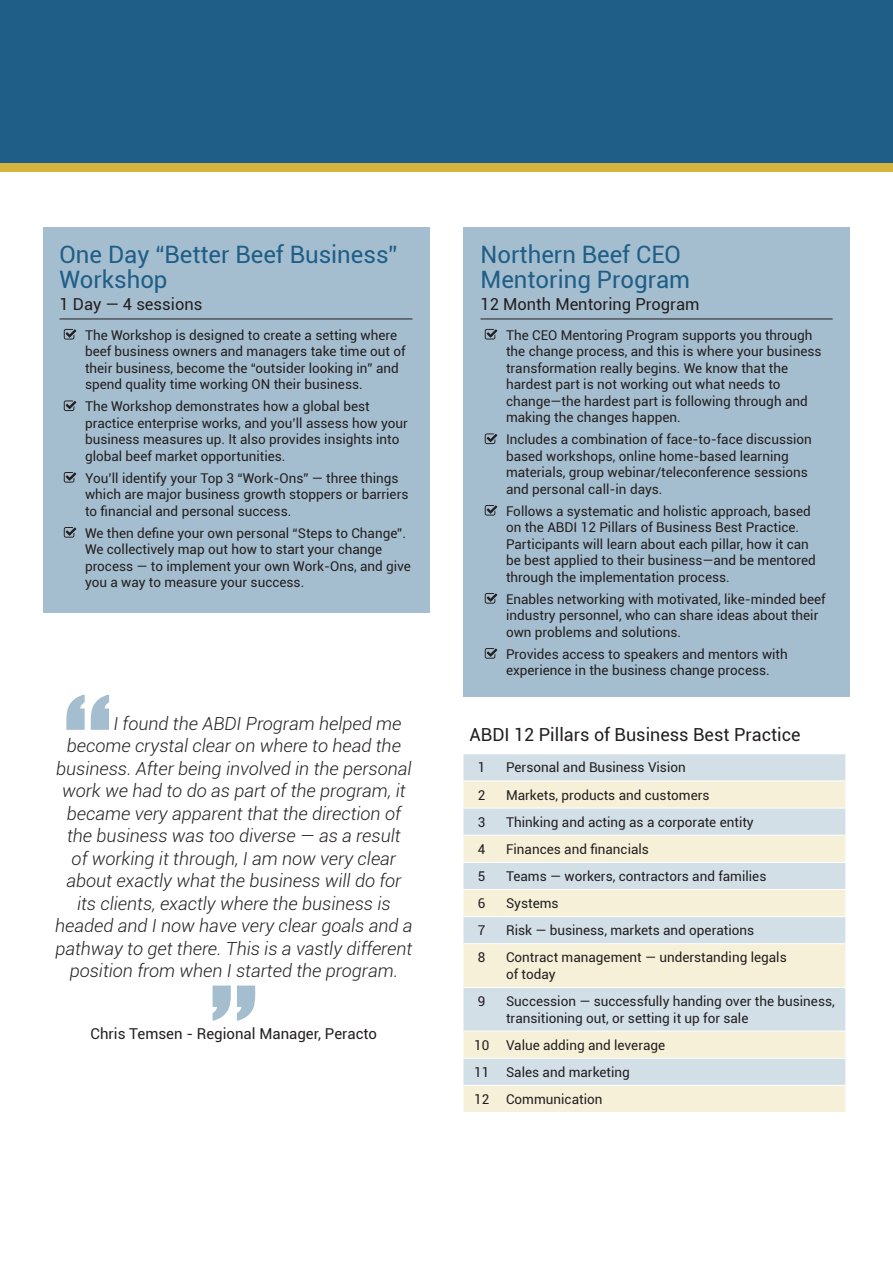
<style>
.page{position:relative;width:893px;height:1263px;background:#fff}
.page>*{position:absolute;margin:0;border:0;box-sizing:border-box;transform-origin:0 0}
.t1{font:24px/25.5px "Roboto";color:#1f5e87}
.quotation{font:italic 300 18px "Roboto";color:#231f20}
.t2{font:18px "Roboto";color:#231f20}
.intro_topics{font:16.5px "Roboto";color:#231f20}
.quote_author{font:15px "Roboto";color:#231f20}
.body_bullets{font:13.5px/16.5px "Roboto";color:#231f20}
.body{font:13.5px/16.5px "Roboto";color:#231f20}
.body_bullets_last{font:13.5px/16.5px "Roboto";color:#231f20}
</style>
<div class="page">
<div style="left:0;top:0;width:893px;height:164px;background:#1f5e87"></div>
<div style="left:0;top:164px;width:893px;height:8px;background:#d4b43d"></div>
<div style="left:43px;top:227px;width:386px;height:386px;background:#a5becf"></div>
<hr style="left:60px;top:319px;width:352px;height:1px;background:#231f20">
<svg style="left:64px;top:329px;width:12px;height:10px"></svg>
<svg style="left:64px;top:400px;width:12px;height:11px"></svg>
<svg style="left:64px;top:472px;width:12px;height:11px"></svg>
<svg style="left:64px;top:527px;width:12px;height:11px"></svg>
<div style="left:463px;top:227px;width:387px;height:470px;background:#a5becf"></div>
<hr style="left:480px;top:319px;width:353px;height:1px;background:#231f20">
<svg style="left:485px;top:329px;width:12px;height:10px"></svg>
<svg style="left:485px;top:433px;width:12px;height:11px"></svg>
<svg style="left:485px;top:505px;width:12px;height:11px"></svg>
<svg style="left:485px;top:593px;width:12px;height:11px"></svg>
<svg style="left:485px;top:648px;width:12px;height:11px"></svg>
<svg style="left:66px;top:694px;width:43px;height:36px"></svg>
<svg style="left:213px;top:985px;width:42px;height:36px"></svg>
<div style="left:463px;top:754px;width:382px;height:26px;background:#d2dfe7"></div>
<svg style="left:463px;top:781px;width:382px;height:331px;background:#e5e8df"></svg>
<hr style="left:463px;top:808px;width:37px;height:1px;background:#fff">
<hr style="left:500px;top:808px;width:345px;height:1px;background:#fff">
<hr style="left:463px;top:835px;width:37px;height:1px;background:#fff">
<hr style="left:500px;top:835px;width:345px;height:1px;background:#fff">
<hr style="left:463px;top:862px;width:37px;height:1px;background:#fff">
<hr style="left:500px;top:862px;width:345px;height:1px;background:#fff">
<hr style="left:463px;top:889px;width:37px;height:1px;background:#fff">
<hr style="left:500px;top:889px;width:345px;height:1px;background:#fff">
<hr style="left:463px;top:916px;width:37px;height:1px;background:#fff">
<hr style="left:500px;top:916px;width:345px;height:1px;background:#fff">
<hr style="left:463px;top:943px;width:37px;height:1px;background:#fff">
<hr style="left:500px;top:943px;width:345px;height:1px;background:#fff">
<hr style="left:463px;top:987px;width:37px;height:1px;background:#fff">
<hr style="left:500px;top:987px;width:345px;height:1px;background:#fff">
<hr style="left:463px;top:1031px;width:37px;height:1px;background:#fff">
<hr style="left:500px;top:1031px;width:345px;height:1px;background:#fff">
<hr style="left:463px;top:1058px;width:37px;height:1px;background:#fff">
<hr style="left:500px;top:1058px;width:345px;height:1px;background:#fff">
<hr style="left:463px;top:1085px;width:37px;height:1px;background:#fff">
<hr style="left:500px;top:1085px;width:345px;height:1px;background:#fff">
<h1 class="t1" style="left:60px;top:240px;width:340px">One Day “Better Beef Business”<br>Workshop</h1>
<p class="intro_topics" style="left:60px;top:293px;width:144px">1 Day — 4 sessions</p>
<p class="body_bullets" style="left:85px;top:326px;width:322px">The Workshop is designed to create a setting where beef business owners and managers take time out of their business, become the “outsider looking in” and spend quality time working ON their business.</p>
<p class="body_bullets" style="left:85px;top:397px;width:324px">The Workshop demonstrates how a global best practice enterprise works, and you’ll assess how your business measures up. It also provides insights into global beef market opportunities.</p>
<p class="body_bullets" style="left:85px;top:469px;width:325px">You’ll identify your Top 3 “Work-Ons” — three things which are major business growth stoppers or barriers to financial and personal success.</p>
<p class="body_bullets" style="left:85px;top:524px;width:327px">We then define your own personal “Steps to Change”.<br>We collectively map out how to start your change process — to implement your own Work-Ons, and give you a way to measure your success.</p>
<p class="quotation" style="left:113px;top:711px;width:289px">I found the ABDI Program helped me</p>
<p class="quotation" style="left:67px;top:733px;width:336px">become crystal clear on where to head the</p>
<p class="quotation" style="left:56px;top:756px;width:357px">business. After being involved in the personal</p>
<p class="quotation" style="left:62px;top:778px;width:345px">work we had to do as part of the program, it</p>
<p class="quotation" style="left:67px;top:801px;width:335px">became very apparent that the direction of</p>
<p class="quotation" style="left:67px;top:823px;width:335px">the business was too diverse — as a result</p>
<p class="quotation" style="left:72px;top:846px;width:326px">of working it through, I am now very clear</p>
<p class="quotation" style="left:66px;top:868px;width:336px">about exactly what the business will do for</p>
<p class="quotation" style="left:77px;top:891px;width:315px">its clients, exactly where the business is</p>
<p class="quotation" style="left:55px;top:913px;width:359px">headed and I now have very clear goals and a</p>
<p class="quotation" style="left:55px;top:936px;width:358px">pathway to get there. This is a vastly different</p>
<p class="quotation" style="left:70px;top:958px;width:330px">position from when I started the program.</p>
<p class="quote_author" style="left:91px;top:1023px;width:288px">Chris Temsen - Regional Manager, Peracto</p>
<h1 class="t1" style="left:480px;top:240px;width:211px">Northern Beef CEO<br>Mentoring Program</h1>
<p class="intro_topics" style="left:480px;top:293px;width:221px">12 Month Mentoring Program</p>
<p class="body_bullets" style="left:506px;top:326px;width:317px">The CEO Mentoring Program supports you through the change process, and this is where your business transformation really begins. We know that the hardest part is not working out what needs to change—the hardest part is following through and making the changes happen.</p>
<p class="body_bullets" style="left:506px;top:430px;width:307px">Includes a combination of face-to-face discussion based workshops, online home-based learning materials, group webinar/teleconference sessions and personal call-in days.</p>
<p class="body_bullets" style="left:506px;top:502px;width:311px">Follows a systematic and holistic approach, based on the ABDI 12 Pillars of Business Best Practice.<br>Participants will learn about each pillar, how it can be best applied to their business—and be mentored through the implementation process.</p>
<p class="body_bullets" style="left:506px;top:590px;width:321px">Enables networking with motivated, like-minded beef industry personnel, who can share ideas about their own problems and solutions.</p>
<p class="body_bullets_last" style="left:506px;top:645px;width:283px">Provides access to speakers and mentors with experience in the business change process.</p>
<h2 class="t2" style="left:469px;top:722px;width:333px">ABDI 12 Pillars of Business Best Practice</h2>
<p class="body" style="left:478px;top:759px;width:9px">1</p>
<p class="body" style="left:506px;top:759px;width:181px">Personal and Business Vision</p>
<p class="body" style="left:478px;top:786px;width:9px">2</p>
<p class="body" style="left:506px;top:786px;width:205px">Markets, products and customers</p>
<p class="body" style="left:478px;top:813px;width:9px">3</p>
<p class="body" style="left:506px;top:813px;width:249px">Thinking and acting as a corporate entity</p>
<p class="body" style="left:478px;top:840px;width:9px">4</p>
<p class="body" style="left:506px;top:840px;width:144px">Finances and financials</p>
<p class="body" style="left:478px;top:867px;width:9px">5</p>
<p class="body" style="left:506px;top:867px;width:262px">Teams — workers, contractors and families</p>
<p class="body" style="left:478px;top:894px;width:9px">6</p>
<p class="body" style="left:506px;top:894px;width:54px">Systems</p>
<p class="body" style="left:478px;top:922px;width:9px">7</p>
<p class="body" style="left:506px;top:922px;width:250px">Risk — business, markets and operations</p>
<p class="body" style="left:478px;top:949px;width:9px">8</p>
<p class="body" style="left:506px;top:949px;width:282px">Contract management — understanding legals of today</p>
<p class="body" style="left:478px;top:992px;width:9px">9</p>
<p class="body" style="left:506px;top:992px;width:330px">Succession — successfully handing over the business, transitioning out, or setting it up for sale</p>
<p class="body" style="left:474px;top:1036px;width:17px">10</p>
<p class="body" style="left:506px;top:1036px;width:161px">Value adding and leverage</p>
<p class="body" style="left:474px;top:1063px;width:17px">11</p>
<p class="body" style="left:506px;top:1063px;width:125px">Sales and marketing</p>
<p class="body" style="left:474px;top:1090px;width:17px">12</p>
<p class="body" style="left:506px;top:1090px;width:98px">Communication</p>
</div>
